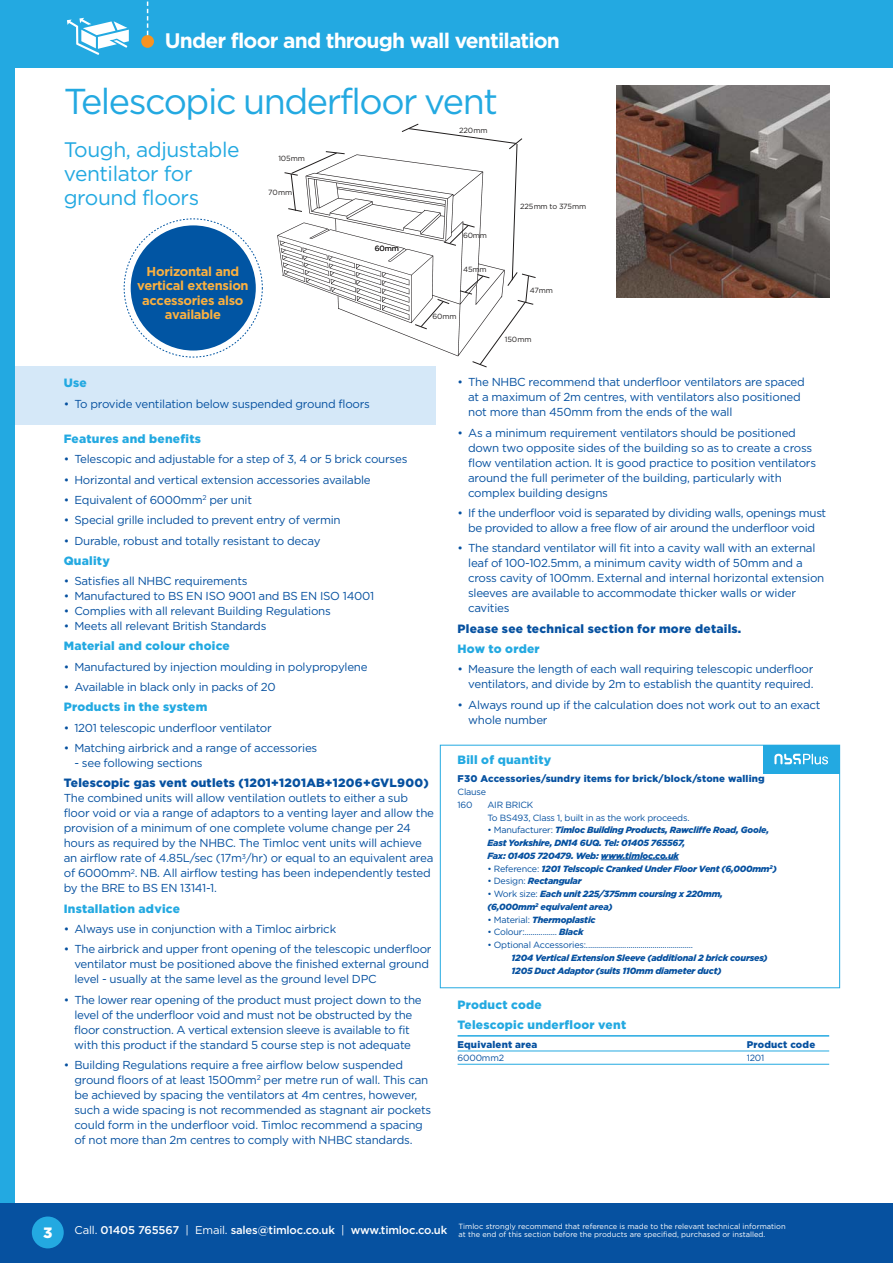
<style>
.page{position:relative;width:893px;height:1263px;background:#fff}
.page>*{position:absolute;margin:0;border:0;box-sizing:border-box;transform-origin:0 0}
.t1{font:36px "Gotham";letter-spacing:-.04em;color:#23a9e1}
.t2{font:21px/24px "Gotham";letter-spacing:-.02em;color:#23a9e1}
.t3{font:700 21px "Gotham";letter-spacing:-.04em;color:#fff}
.t4{font:900 15px "Gotham";color:#fff}
.t5{font:700 12.9px/14.1px "Gotham";letter-spacing:-.025em;color:#fbb03f;text-align:center}
.t6{font:900 12px/20.2px "Gotham";letter-spacing:.02em;color:#23a9e1}
.t7{font:900 12px "Gotham";letter-spacing:.02em;color:#0651a0}
.t8{font:11.55px/15px "Gotham";letter-spacing:-.02em;color:#0651a0}
.t9{font:900 9.75px "Gotham";letter-spacing:.02em;color:#0651a0}
.t10{font:italic 900 9px/12.8px "Gotham";letter-spacing:-.02em;color:#0651a0}
.t11{font:9px/12.8px "Gotham";letter-spacing:-.02em;color:#0651a0}
.t12{font:7.5px/7.5px "Gotham";color:#fff}
.t13{font:7.5px "Gotham";letter-spacing:-.02em;color:#201d1d}
.s1{font-weight:400;font-style:normal}
.s2{font-weight:900;font-style:italic}
.s3{font-size:11.25px}
.s4{font-weight:500;font-size:11.25px}
</style>
<div class="page">
<div style="left:0;top:366px;width:436px;height:58px;background:#d5e8f8"></div>
<div style="left:0;top:66px;width:15px;height:1148px;background:#23a9e1"></div>
<div style="left:0;top:0;width:893px;height:68px;background:#23a9e1"></div>
<div style="left:0;top:1203px;width:893px;height:60px;background:#0651a0"></div>
<div style="left:32px;top:1216px;width:32px;height:32px;background:#23a9e1;border-radius:50%"></div>
<div style="left:141px;top:35px;width:13px;height:13px;background:#f79320;border-radius:50%"></div>
<svg style="left:147px;top:1px;width:1px;height:34px"></svg>
<svg style="left:67px;top:18px;width:62px;height:37px"></svg>
<img style="left:617px;top:85px;width:212px;height:213px">
<hr style="left:601px;top:859px;width:78px;height:1px;background:#0651a0">
<hr style="left:458px;top:1035px;width:371px;height:1px;background:#23a9e1">
<hr style="left:458px;top:1051px;width:371px;height:1px;background:#23a9e1">
<hr style="left:458px;top:1064px;width:371px;height:1px;background:#23a9e1">
<img style="left:277px;top:155px;width:124px;height:179px">
<svg style="left:284px;top:151px;width:61px;height:61px"></svg>
<div style="left:440px;top:745px;width:400px;height:243px;border:1px solid #23a9e1"></div>
<div style="left:763px;top:745px;width:76px;height:28px;background:#23a9e1"></div>
<svg style="left:774px;top:754px;width:54px;height:10px"></svg>
<div style="left:131px;top:225px;width:125px;height:125px;background:#0155a3;border-radius:50%"></div>
<svg style="left:401px;top:123px;width:135px;height:244px"></svg>
<h2 class="t3" style="left:165px;top:32px;width:397px">Under floor and through wall ventilation</h2>
<h1 class="t1" style="left:64px;top:88px;width:436px">Telescopic underfloor vent</h1>
<h2 class="t2" style="left:64px;top:139px;width:177px">Tough, adjustable ventilator for ground floors</h2>
<p class="t13" style="left:459px;top:128px;width:30px">220mm</p>
<p class="t13" style="left:278px;top:156px;width:28px">105mm</p>
<p class="t13" style="left:268px;top:190px;width:25px">70mm</p>
<p class="t13" style="left:520px;top:204px;width:68px">225mm to 375mm</p>
<p class="t5" style="left:137px;top:265px;width:113px">Horizontal and vertical extension accessories also available</p>
<p class="t13" style="left:375px;top:246px;width:26px">60mm</p>
<p class="t13" style="left:463px;top:233px;width:26px">60mm</p>
<p class="t13" style="left:463px;top:266px;width:25px">45mm</p>
<p class="t13" style="left:432px;top:314px;width:26px">60mm</p>
<p class="t13" style="left:530px;top:288px;width:25px">47mm</p>
<p class="t13" style="left:505px;top:337px;width:28px">150mm</p>
<p class="t6" style="left:64px;top:374px;width:25px">Use</p>
<p class="t8" style="left:64px;top:397px;width:308px">• To provide ventilation below suspended ground floors</p>
<p class="t6" style="left:64px;top:430px;width:139px">Features and benefits</p>
<p class="t8" style="left:64px;top:452px;width:345px">• Telescopic and adjustable for a step of 3, 4 or 5 brick courses</p>
<p class="t8" style="left:64px;top:473px;width:309px">• Horizontal and vertical extension accessories available</p>
<p class="t8" style="left:64px;top:493px;width:190px">• Equivalent of 6000mm<sup>2</sup> per unit</p>
<p class="t8" style="left:64px;top:513px;width:278px">• Special grille included to prevent entry of vermin</p>
<p class="t8" style="left:64px;top:534px;width:258px">• Durable, robust and totally resistant to decay</p>
<p class="t6" style="left:64px;top:551px;width:48px">Quality</p>
<p class="t8" style="left:64px;top:574px;width:185px">• Satisfies all NHBC requirements</p>
<p class="t8" style="left:64px;top:589px;width:312px">• Manufactured to BS EN ISO 9001 and BS EN ISO 14001</p>
<p class="t8" style="left:64px;top:604px;width:269px">• Complies with all relevant Building Regulations</p>
<p class="t8" style="left:64px;top:619px;width:204px">• Meets all relevant British Standards</p>
<p class="t6" style="left:64px;top:637px;width:168px">Material and colour choice</p>
<p class="t8" style="left:64px;top:660px;width:305px">• Manufactured by injection moulding in polypropylene</p>
<p class="t8" style="left:64px;top:680px;width:213px">• Available in black only in packs of 20</p>
<p class="t6" style="left:64px;top:698px;width:145px">Products in the system</p>
<p class="t8" style="left:64px;top:721px;width:210px">• 1201 telescopic underfloor ventilator</p>
<p class="t8" style="left:64px;top:741px;width:255px">• Matching airbrick and a range of accessories</p>
<p class="t8" style="left:74px;top:756px;width:130px">- see following sections</p>
<p class="t7" style="left:64px;top:778px;width:366px">Telescopic gas vent outlets (1201+1201AB+1206+GVL900)</p>
<p class="t8" style="left:64px;top:792px;width:372px">The combined units will allow ventilation outlets to either a sub floor void or via a range of adaptors to a venting layer and allow the provision of a minimum of one complete volume change per 24 hours as required by the NHBC. The Timloc vent units will achieve an airflow rate of 4.85L/sec (17m<sup>3</sup>/hr) or equal to an equivalent area of 6000mm<sup>2</sup>. NB. All airflow testing has been independently tested by the BRE to BS EN 13141-1.</p>
<p class="t6" style="left:64px;top:899px;width:118px">Installation advice</p>
<p class="t8" style="left:64px;top:922px;width:274px">• Always use in conjunction with a Timloc airbrick</p>
<p class="t8" style="left:74px;top:942px;width:359px;text-indent:-11px">• The airbrick and upper front opening of the telescopic underfloor ventilator must be positioned above the finished external ground level - usually at the same level as the ground level DPC</p>
<p class="t8" style="left:64px;top:993px;width:359px;text-align:center">• The lower rear opening of the product must project down to the level of the underfloor void and must not be obstructed by the floor construction. A vertical extension sleeve is available to fit with this product if the standard 5 course step is not adequate</p>
<p class="t8" style="left:74px;top:1058px;width:358px;text-indent:-11px">• Building Regulations require a free airflow below suspended ground floors of at least 1500mm<sup>2</sup> per metre run of wall. This can be achieved by spacing the ventilators at 4m centres, however, such a wide spacing is not recommended as stagnant air pockets could form in the underfloor void. Timloc recommend a spacing of not more than 2m centres to comply with NHBC standards.</p>
<p class="t8" style="left:468px;top:375px;width:338px;text-indent:-11px">• The NHBC recommend that underfloor ventilators are spaced at a maximum of 2m centres, with ventilators also positioned not more than 450mm from the ends of the wall</p>
<p class="t8" style="left:468px;top:426px;width:349px;text-indent:-10px">• As a minimum requirement ventilators should be positioned down two opposite sides of the building so as to create a cross flow ventilation action. It is good practice to position ventilators around the full perimeter of the building, particularly with complex building designs</p>
<p class="t8" style="left:458px;top:506px;width:370px;text-align:center">• If the underfloor void is separated by dividing walls, openings must be provided to allow a free flow of air around the underfloor void</p>
<p class="t8" style="left:468px;top:541px;width:358px;text-indent:-10px">• The standard ventilator will fit into a cavity wall with an external leaf of 100-102.5mm, a minimum cavity width of 50mm and a cross cavity of 100mm. External and internal horizontal extension sleeves are available to accommodate thicker walls or wider cavities</p>
<p class="t7" style="left:458px;top:623px;width:285px">Please see technical section for more details.</p>
<p class="t6" style="left:458px;top:639px;width:84px">How to order</p>
<p class="t8" style="left:458px;top:662px;width:357px;text-align:right">• Measure the length of each wall requiring telescopic underfloor ventilators, and divide by 2m to establish the quantity required.</p>
<p class="t8" style="left:468px;top:698px;width:354px;text-indent:-11px">• Always round up if the calculation does not work out to an exact whole number</p>
<p class="t6" style="left:458px;top:751px;width:95px">Bill of quantity</p>
<p class="t9" style="left:458px;top:775px;width:309px">F30 Accessories/sundry items for brick/block/stone walling</p>
<p class="t11" style="left:458px;top:786px;width:30px">Clause<br>160</p>
<p class="t11" style="left:487px;top:799px;width:204px">AIR BRICK<br>To BS493, Class 1, built in as the work proceeds.</p>
<p class="t10" style="left:487px;top:824px;width:283px"><span class="s1">• Manufacturer:</span> Timloc Building Products, Rawcliffe Road, Goole,<br>East Yorkshire, DN14 6UQ. Tel: 01405 765567,<br>Fax: 01405 720479. Web: www.timloc.co.uk</p>
<p class="t10" style="left:487px;top:863px;width:291px"><span class="s1">• Reference:</span> 1201 Telscopic Cranked Under Floor Vent (6,000mm<sup>2</sup>)</p>
<p class="t10" style="left:487px;top:875px;width:96px"><span class="s1">• Design:</span> Rectangular</p>
<p class="t10" style="left:487px;top:888px;width:237px"><span class="s1">• Work size:</span> Each unit 225/375mm coursing x 220mm, (6,000mm<sup>2</sup> equivalent area)</p>
<p class="t10" style="left:487px;top:914px;width:110px"><span class="s1">• Material:</span> Thermoplastic</p>
<p class="t11" style="left:487px;top:926px;width:98px">• Colour:................ <span class="s2">Black</span></p>
<p class="t11" style="left:487px;top:939px;width:207px">• Optional Accessories:.....................................................</p>
<p class="t10" style="left:512px;top:952px;width:258px">1204 Vertical Extension Sleeve (additional 2 brick courses)<br>1205 Duct Adaptor (suits 110mm diameter duct)</p>
<p class="t6" style="left:458px;top:995px;width:170px">Product code<br>Telescopic underfloor vent</p>
<p class="t9" style="left:458px;top:1040px;width:81px">Equivalent area</p>
<p class="t9" style="left:747px;top:1040px;width:70px">Product code</p>
<p class="t11" style="left:458px;top:1052px;width:48px">6000mm2</p>
<p class="t11" style="left:747px;top:1052px;width:19px">1201</p>
<p class="t4" style="left:43px;top:1226px;width:11px">3</p>
<p class="t12" style="left:459px;top:1223px;width:328px;text-indent:-384px"><span class="s3">Call.</span> <span class="s4">01405 765567</span> <span class="s3">| Email.</span> <span class="s4">sales@timloc.co.uk</span> <span class="s3">|</span> <span class="s4">www.timloc.co.uk</span> Timloc strongly recommend that reference is made to the relevant technical information at the end of this section before the products are specified, purchased or installed.</p>
</div>
